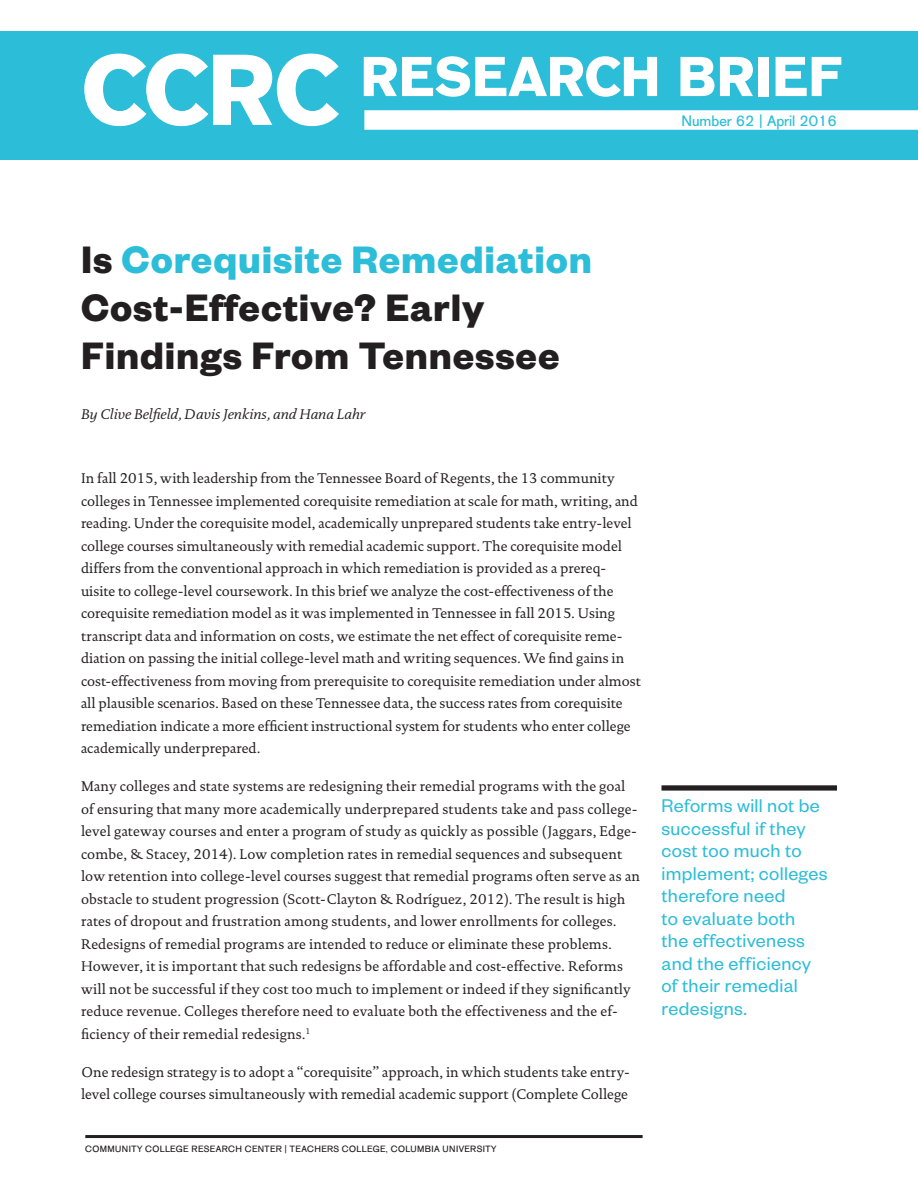
<style>
.page{position:relative;width:918px;height:1188px;background:#fff}
.page>*{position:absolute;margin:0;border:0;box-sizing:border-box;transform-origin:0 0}
.t1{font:700 99.45px "AG Old Face";color:#fff}
.t2{font:700 55.5px "AG Old Face";color:#fff}
.Publication_Headline{font:700 42px/48px "Founders Grotesk";letter-spacing:.02em;color:#231f20}
.Sidebar_Callouts{font:20.25px/22.5px "Founders Grotesk";letter-spacing:.02em;color:#2cbdd8}
.t3{font:15px "AG Old Face";color:#2cbdd8}
.Body{font:14.25px/22.5px "DTL Documenta TOT";letter-spacing:.005em;color:#231f20}
.Body-2{font:italic 14.25px "DTL Documenta TOT";color:#231f20}
.t4{font:9px "AG Old Face";letter-spacing:.045em;color:#231f20}
.s1{color:#2cbdd8}
</style>
<div class="page">
<hr style="left:85px;top:1135px;width:558px;height:3px;background:#231f20">
<div style="left:0;top:31px;width:918px;height:129px;background:#2cbdd8"></div>
<div style="left:364px;top:110px;width:554px;height:20px;background:#fff"></div>
<div style="left:662px;top:785px;width:175px;height:6px;background:#231f20"></div>
<h1 class="t1" style="left:81px;top:30px;width:258px">CCRC</h1>
<h2 class="t2" style="left:360px;top:43px;width:483px">RESEARCH BRIEF</h2>
<p class="t3" style="left:682px;top:112px;width:157px">Number 62 | April 2016</p>
<p class="Publication_Headline" style="left:81px;top:233px;width:512px">Is <span class="s1">Corequisite Remediation<br></span>Cost-Effective? Early<br>Findings From Tennessee</p>
<p class="Body-2" style="left:81px;top:406px;width:286px">By Clive Belfield, Davis Jenkins, and Hana Lahr</p>
<p class="Body" style="left:81px;top:467px;width:561px">In fall 2015, with leadership from the Tennessee Board of Regents, the 13 community colleges in Tennessee implemented corequisite remediation at scale for math, writing, and reading. Under the corequisite model, academically unprepared students take entry-level college courses simultaneously with remedial academic support. The corequisite model differs from the conventional approach in which remediation is provided as a prereq&shy;uisite to college-level coursework. In this brief we analyze the cost-effectiveness of the corequisite remediation model as it was implemented in Tennessee in fall 2015. Using transcript data and information on costs, we estimate the net effect of corequisite reme&shy;diation on passing the initial college-level math and writing sequences. We find gains in cost-effectiveness from moving from prerequisite to corequisite remediation under almost all plausible scenarios. Based on these Tennessee data, the success rates from corequisite remediation indicate a more efficient instructional system for students who enter college academically underprepared.</p>
<p class="Body" style="left:81px;top:775px;width:561px">Many colleges and state systems are redesigning their remedial programs with the goal of ensuring that many more academically underprepared students take and pass college&shy;level gateway courses and enter a program of study as quickly as possible (Jaggars, Edge&shy;combe, &amp; Stacey, 2014). Low completion rates in remedial sequences and subsequent low retention into college-level courses suggest that remedial programs often serve as an obstacle to student progression (Scott-Clayton &amp; Rodríguez, 2012). The result is high rates of dropout and frustration among students, and lower enrollments for colleges.<br>Redesigns of remedial programs are intended to reduce or eliminate these problems.<br>However, it is important that such redesigns be affordable and cost-effective. Reforms will not be successful if they cost too much to implement or indeed if they significantly reduce revenue. Colleges therefore need to evaluate both the effectiveness and the ef&shy;ficiency of their remedial redesigns.<sup>1</sup></p>
<p class="Body" style="left:81px;top:1061px;width:550px">One redesign strategy is to adopt a “corequisite” approach, in which students take entry&shy;level college courses simultaneously with remedial academic support (Complete College</p>
<p class="t4" style="left:85px;top:1143px;width:413px">COMMUNITY COLLEGE RESEARCH CENTER | TEACHERS COLLEGE, COLUMBIA UNIVERSITY</p>
<p class="Sidebar_Callouts" style="left:662px;top:793px;width:168px">Reforms will not be successful if they cost too much to implement; colleges therefore need<br>to evaluate both<br>the effectiveness and the efficiency of their remedial redesigns.</p>
</div>
